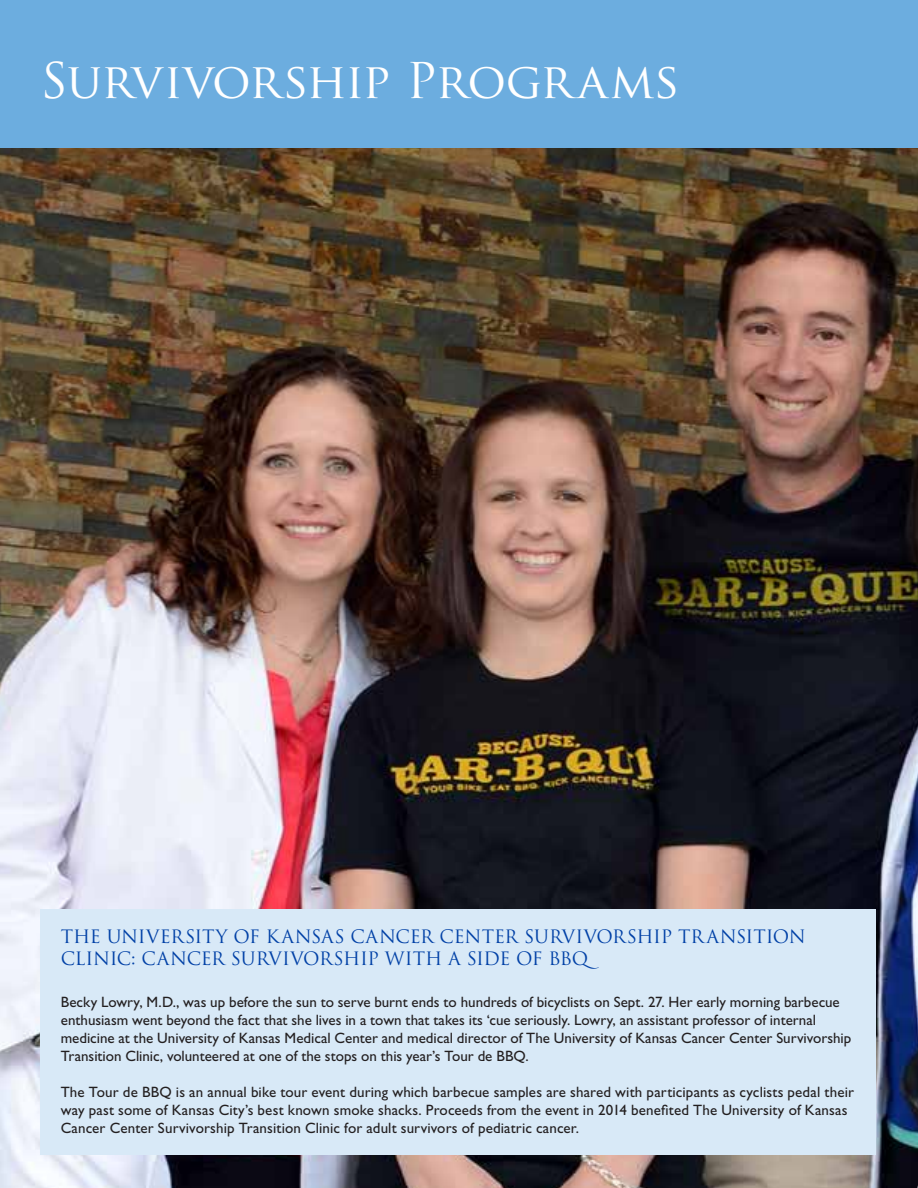
<style>
.page{position:relative;width:918px;height:1188px;background:#fff}
.page>*{position:absolute;margin:0;border:0;box-sizing:border-box;transform-origin:0 0}
.t1{font:48px "Trajan Pro";letter-spacing:-.02em;color:#fff}
.t2{font:18px/21.6px "Trajan Pro";letter-spacing:-.015em;color:#0040a6}
.t3{font:15px/18px "Gill Sans Std";letter-spacing:.005em;color:#231f20}
</style>
<div class="page">
<img style="left:0;top:148px;width:915px;height:1040px">
<div style="left:40px;top:909px;width:836px;height:246px;background:#d8e9f7"></div>
<div style="left:0;top:0;width:918px;height:148px;background:#6caddf"></div>
<svg style="left:915px;top:148px;width:3px;height:1040px;background:#49484e"></svg>
<h1 class="t1" style="left:40px;top:50px;width:641px">Survivorship Programs</h1>
<p class="t2" style="left:61px;top:925px;width:747px">THE UNIVERSITY OF KANSAS CANCER CENTER SURVIVORSHIP TRANSITION<br>CLINIC: CANCER SURVIVORSHIP WITH A SIDE OF BBQ</p>
<p class="t3" style="left:61px;top:993px;width:792px">Becky Lowry, M.D., was up before the sun to serve burnt ends to hundreds of bicyclists on Sept. 27. Her early morning barbecue enthusiasm went beyond the fact that she lives in a town that takes its ‘cue seriously. Lowry, an assistant professor of internal medicine at the University of Kansas Medical Center and medical director of The University of Kansas Cancer Center Survivorship Transition Clinic, volunteered at one of the stops on this year’s Tour de BBQ.</p>
<p class="t3" style="left:61px;top:1083px;width:795px">The Tour de BBQ is an annual bike tour event during which barbecue samples are shared with participants as cyclists pedal their way past some of Kansas City’s best known smoke shacks. Proceeds from the event in 2014 benefited The University of Kansas<br>Cancer Center Survivorship Transition Clinic for adult survivors of pediatric cancer.</p>
</div>
